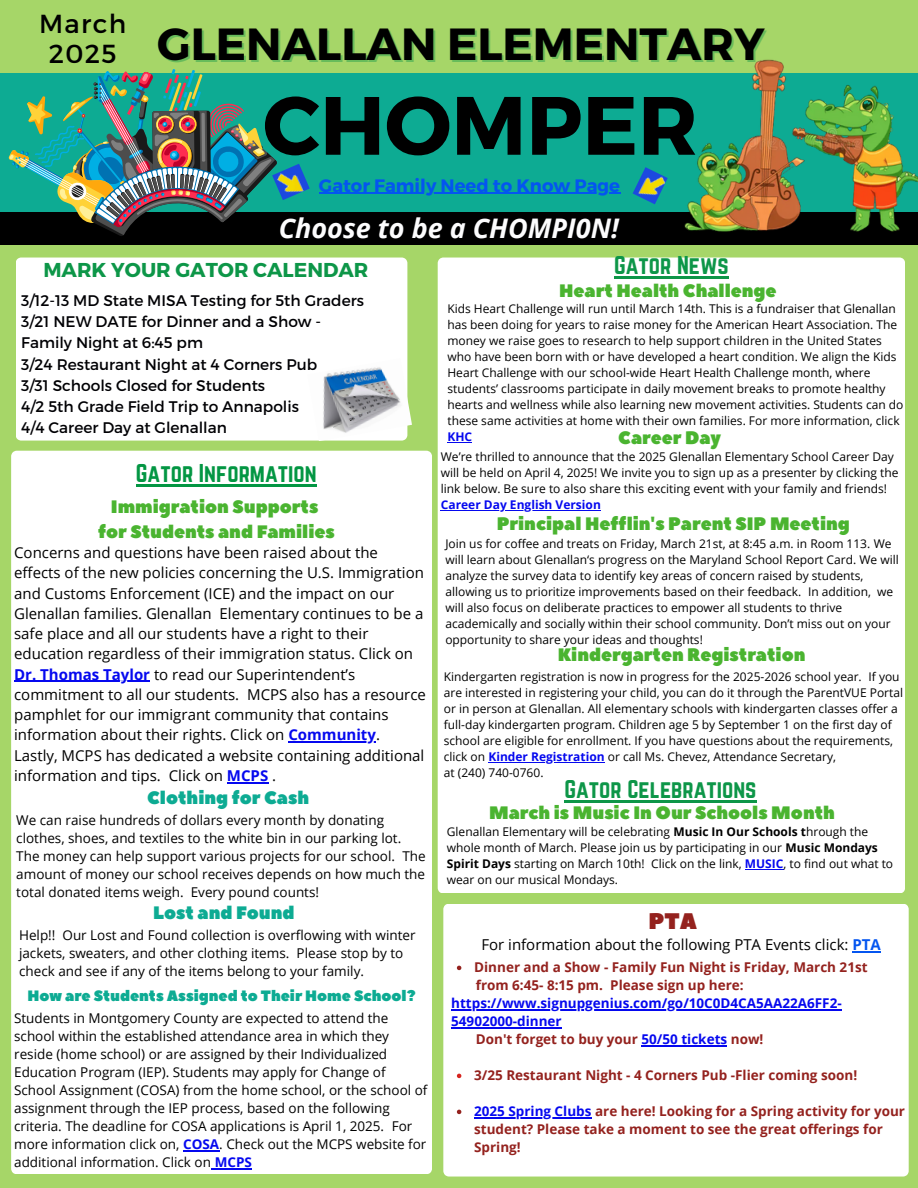
<style>
.page{position:relative;width:918px;height:1188px;background:#a6d668}
.page>*{position:absolute;margin:0;border:0;box-sizing:border-box;transform-origin:0 0}
.t1{font:700 82.5px "Montserrat";color:#000}
.t2{font:700 45px "Montserrat";color:#000}
.t3{font:italic 700 27px "Open Sans";color:#fcfcfd}
.t4{font:26.1px/30.3px "Montserrat";letter-spacing:.05em;color:#000;text-align:center}
.t5{font:22.5px "Norwester";color:#0d9648}
.t6{font:22.5px "Norwester";color:#039643}
.t7{font:22.5px "Peace Sans";color:#94221e}
.t8{font:700 20.1px "Montserrat";color:#0d9648}
.t9{font:18px "Peace Sans";color:#4ab430}
.t10{font:18px "Peace Sans";color:#0dab93}
.t11{font:700 18px "Montserrat";color:#0455f0}
.t12{font:15.3px "Montserrat";color:#010004}
.t13{font:15px/20.2px "Open Sans";color:#000}
.t14{font:15px "Peace Sans";color:#0dab93}
.t15{font:13.5px/18px "Open Sans";color:#000}
.t16{font:700 13.5px/18px "Open Sans";color:#94221e}
.t17{font:700 13.5px/18px "Open Sans";color:#0508ef}
.t18{font:12px/16px "Open Sans";color:#000}
.t19{font:700 12px "Open Sans";color:#0508ef}
.s1{font-weight:700;color:#0508ef}
.s2{font-weight:700}
.s3{font-weight:700;color:#0455f0}
.s4{color:#0508ef}
</style>
<div class="page">
<div style="left:438px;top:287px;width:467px;height:606px;background:#fff"></div>
<div style="left:16px;top:287px;width:391px;height:154px;background:#fff"></div>
<img style="left:307px;top:358px;width:105px;height:83px">
<div style="left:11px;top:451px;width:421px;height:723px;background:#fff"></div>
<div style="left:443px;top:904px;width:466px;height:273px;background:#fff"></div>
<img style="left:754px;top:59px;width:30px;height:8px">
<svg style="left:0;top:67px;width:918px;height:220px;background:#509a7e"></svg>
<hr style="left:614px;top:276px;width:115px;height:2px;background:#0d9648">
<hr style="left:319px;top:193px;width:301px;height:1px;background:#0455f0">
<hr style="left:136px;top:484px;width:181px;height:3px;background:#039643">
<hr style="left:852px;top:951px;width:29px;height:2px;background:#0455f0">
<hr style="left:183px;top:1150px;width:36px;height:1px;background:#0508ef">
<hr style="left:215px;top:1168px;width:37px;height:1px;background:#0508ef">
<hr style="left:14px;top:681px;width:136px;height:1px;background:#0508ef">
<hr style="left:288px;top:742px;width:88px;height:1px;background:#0508ef">
<hr style="left:227px;top:782px;width:41px;height:1px;background:#0508ef">
<svg style="left:457px;top:966px;width:4px;height:4px"></svg>
<hr style="left:451px;top:1010px;width:391px;height:1px;background:#0508ef">
<hr style="left:451px;top:1028px;width:111px;height:1px;background:#0508ef">
<hr style="left:642px;top:1046px;width:85px;height:1px;background:#0508ef">
<svg style="left:457px;top:1074px;width:4px;height:4px"></svg>
<svg style="left:457px;top:1110px;width:4px;height:4px"></svg>
<hr style="left:474px;top:1118px;width:118px;height:1px;background:#0508ef">
<hr style="left:441px;top:510px;width:160px;height:1px;background:#0508ef">
<svg style="left:447px;top:442px;width:25px;height:1px"></svg>
<hr style="left:564px;top:801px;width:193px;height:2px;background:#0d9648">
<hr style="left:745px;top:869px;width:39px;height:1px;background:#0508ef">
<hr style="left:488px;top:762px;width:117px;height:1px;background:#0508ef">
<h4 class="t4" style="left:39px;top:7px;width:89px">March<br>2025</h4>
<h2 class="t2" style="left:157px;top:15px;width:609px">GLENALLAN ELEMENTARY</h2>
<p class="t1" style="left:263px;top:72px;width:436px">CHOMPER</p>
<p class="t11" style="left:319px;top:173px;width:303px">Gator Family Need to Know Page</p>
<p class="t3" style="left:279px;top:209px;width:342px">Choose to be a CHOMPI0N!</p>
<p class="t8" style="left:43px;top:256px;width:327px">MARK YOUR GATOR CALENDAR</p>
<p class="t5" style="left:614px;top:251px;width:116px">Gator News</p>
<p class="t12" style="left:21px;top:291px;width:344px">3/12-13 MD State MISA Testing for 5th Graders</p>
<h1 class="t12" style="left:21px;top:312px;width:302px">3/21 NEW DATE for Dinner and a Show -</h1>
<p class="t12" style="left:21px;top:333px;width:183px">Family Night at 6:45 pm</p>
<p class="t12" style="left:21px;top:354px;width:298px">3/24 Restaurant Night at 4 Corners Pub</p>
<p class="t12" style="left:21px;top:375px;width:245px">3/31 Schools Closed for Students</p>
<h3 class="t12" style="left:21px;top:397px;width:279px">4/2 5th Grade Field Trip to Annapolis</h3>
<h6 class="t12" style="left:21px;top:418px;width:207px">4/4 Career Day at Glenallan</h6>
<p class="t6" style="left:136px;top:460px;width:182px">Gator Information</p>
<p class="t9" style="left:111px;top:495px;width:209px">Immigration Supports</p>
<p class="t9" style="left:98px;top:519px;width:238px">for Students and Families</p>
<p class="t13" style="left:14px;top:542px;width:411px">Concerns and questions have been raised about the effects of the new policies concerning the U.S. Immigration and Customs Enforcement (ICE) and the impact on our Glenallan families. Glenallan Elementary continues to be a safe place and all our students have a right to their education regardless of their immigration status. Click on</p>
<p class="t13" style="left:14px;top:664px;width:413px"><span class="s1">Dr. Thomas Taylor</span> to read our Superintendent’s commitment to all our students. MCPS also has a resource pamphlet for our immigrant community that contains information about their rights. Click on <span class="s1">Community</span>.</p>
<p class="t13" style="left:14px;top:745px;width:412px">Lastly, MCPS has dedicated a website containing additional information and tips. Click on <span class="s1">MCPS</span> .</p>
<p class="t10" style="left:147px;top:786px;width:163px">Clothing for Cash</p>
<h6 class="t15" style="left:16px;top:810px;width:411px">We can raise hundreds of dollars every month by donating clothes, shoes, and textiles to the white bin in our parking lot.<br>The money can help support various projects for our school. The amount of money our school receives depends on how much the total donated items weigh. Every pound counts!</h6>
<p class="t10" style="left:153px;top:901px;width:143px">Lost and Found</p>
<p class="t15" style="left:19px;top:926px;width:398px">Help!! Our Lost and Found collection is overflowing with winter jackets, sweaters, and other clothing items. Please stop by to check and see if any of the items belong to your family.</p>
<p class="t14" style="left:27px;top:986px;width:390px">How are Students Assigned to Their Home School?</p>
<p class="t15" style="left:14px;top:1009px;width:415px">Students in Montgomery County are expected to attend the school within the established attendance area in which they reside (home school) or are assigned by their Individualized Education Program (IEP). Students may apply for Change of School Assignment (COSA) from the home school, or the school of assignment through the IEP process, based on the following criteria. The deadline for COSA applications is April 1, 2025. For more information click on, <span class="s1">COSA</span>. Check out the MCPS website for additional information. Click on <span class="s1">MCPS</span></p>
<p class="t9" style="left:559px;top:278px;width:219px">Heart Health Challenge</p>
<p class="t18" style="left:447px;top:301px;width:458px">Kids Heart Challenge will run until March 14th. This is a fundraiser that Glenallan has been doing for years to raise money for the American Heart Association. The money we raise goes to research to help support children in the United States who have been born with or have developed a heart condition. We align the Kids Heart Challenge with our school-wide Heart Health Challenge month, where students’ classrooms participate in daily movement breaks to promote healthy hearts and wellness while also learning new movement activities. Students can do these same activities at home with their own families. For more information, click <span class="s1">KHC</span></p>
<p class="t9" style="left:618px;top:426px;width:104px">Career Day</p>
<p class="t18" style="left:441px;top:448px;width:459px">We’re thrilled to announce that the 2025 Glenallan Elementary School Career Day will be held on April 4, 2025! We invite you to sign up as a presenter by clicking the link below. Be sure to also share this exciting event with your family and friends!</p>
<p class="t19" style="left:441px;top:496px;width:162px">Career Day English Version</p>
<p class="t9" style="left:497px;top:512px;width:355px">Principal Hefflin's Parent SIP Meeting</p>
<h6 class="t18" style="left:445px;top:535px;width:455px">Join us for coffee and treats on Friday, March 21st, at 8:45 a.m. in Room 113. We will learn about Glenallan‘s progress on the Maryland School Report Card. We will analyze the survey data to identify key areas of concern raised by students, allowing us to prioritize improvements based on their feedback. In addition, we will also focus on deliberate practices to empower all students to thrive academically and socially within their school community. Don’t miss out on your opportunity to share your ideas and thoughts!</h6>
<p class="t9" style="left:558px;top:643px;width:249px">Kindergarten Registration</p>
<p class="t18" style="left:444px;top:669px;width:461px">Kindergarten registration is now in progress for the 2025-2026 school year. If you are interested in registering your child, you can do it through the ParentVUE Portal or in person at Glenallan. All elementary schools with kindergarten classes offer a full-day kindergarten program. Children age 5 by September 1 on the first day of school are eligible for enrollment. If you have questions about the requirements, click on <span class="s1">Kinder Registration</span> or call Ms. Chevez, Attendance Secretary,</p>
<p class="t18" style="left:444px;top:765px;width:101px">at (240) 740-0760.</p>
<p class="t5" style="left:564px;top:776px;width:194px">Gator Celebrations</p>
<p class="t9" style="left:489px;top:801px;width:347px">March is Music In Our Schools Month</p>
<p class="t18" style="left:447px;top:823px;width:448px">Glenallan Elementary will be celebrating <span class="s2">Music In Our Schools t</span>hrough the whole month of March. Please join us by participating in our <span class="s2">Music Mondays Spirit Days</span> starting on March 10th! Click on the link, <span class="s1">MUSIC</span>, to find out what to wear on our musical Mondays.</p>
<p class="t7" style="left:648px;top:907px;width:50px">PTA</p>
<p class="t13" style="left:481px;top:934px;width:401px">For information about the following PTA Events click: <span class="s3">PTA</span></p>
<p class="t16" style="left:474px;top:958px;width:395px">Dinner and a Show - Family Fun Night is Friday, March 21st</p>
<p class="t16" style="left:476px;top:976px;width:269px">from 6:45- 8:15 pm. Please sign up here:</p>
<p class="t17" style="left:451px;top:994px;width:392px">https://www.signupgenius.com/go/10C0D4CA5AA22A6FF2-<br>54902000-dinner</p>
<p class="t16" style="left:476px;top:1030px;width:289px">Don't forget to buy your <span class="s4">50/50 tickets</span> now!</p>
<p class="t16" style="left:474px;top:1066px;width:385px">3/25 Restaurant Night - 4 Corners Pub -Flier coming soon!</p>
<p class="t16" style="left:474px;top:1102px;width:432px"><span class="s4">2025 Spring Clubs</span> are here! Looking for a Spring activity for your student? Please take a moment to see the great offerings for</p>
<h5 class="t16" style="left:474px;top:1138px;width:48px">Spring!</h5>
</div>
